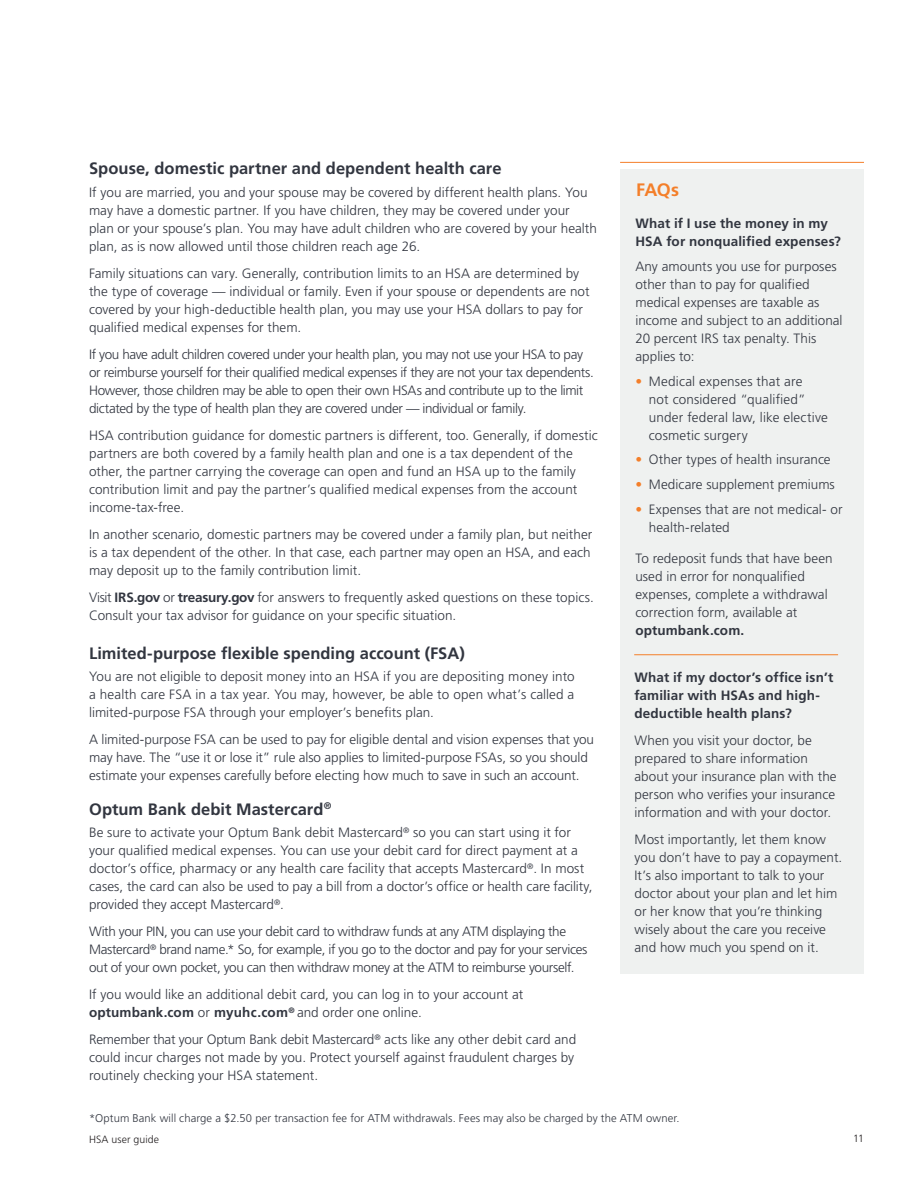
<style>
.page{position:relative;width:918px;height:1188px;background:#fff}
.page>*{position:absolute;margin:0;border:0;box-sizing:border-box;transform-origin:0 0}
.t1{font:700 18px "Frutiger LT Pro";color:#f47f2a}
.First_level_headin{font:700 16.5px "Frutiger LT Pro";color:#323640}
.Body_copy{font:300 13.5px/18px "Frutiger LT Pro";color:#323640}
.Body_copy-2{font:300 13.5px/18px "Frutiger LT Pro";letter-spacing:-.03em;color:#323640}
.Body_copy-3{font:300 13.5px/18px "Frutiger LT Pro";letter-spacing:-.025em;color:#323640}
.Body_copy-4{font:700 13.5px/18px "Frutiger LT Pro";letter-spacing:.01em;color:#323640}
.Body_copy-5{font:300 11.25px "Frutiger LT Pro";letter-spacing:.01em;color:#323640}
.Back_cvr_sign-off{font:300 10.5px "Frutiger LT Pro";letter-spacing:.01em;color:#231f20}
.s1{font-weight:700}
.s2{color:#f47f2a}
</style>
<div class="page">
<div style="left:620px;top:169px;width:244px;height:805px;background:#eff1f0"></div>
<hr style="left:620px;top:162px;width:244px;height:1px;background:#f47f2a">
<hr style="left:634px;top:654px;width:204px;height:1px;background:#f47f2a">
<p class="First_level_headin" style="left:89px;top:159px;width:414px">Spouse, domestic partner and dependent health care</p>
<p class="Body_copy" style="left:89px;top:183px;width:509px">If you are married, you and your spouse may be covered by different health plans. You may have a domestic partner. If you have children, they may be covered under your plan or your spouse’s plan. You may have adult children who are covered by your health plan, as is now allowed until those children reach age 26.</p>
<p class="Body_copy" style="left:89px;top:264px;width:502px">Family situations can vary. Generally, contribution limits to an HSA are determined by the type of coverage — individual or family. Even if your spouse or dependents are not covered by your high-deductible health plan, you may use your HSA dollars to pay for qualified medical expenses for them.</p>
<p class="Body_copy-2" style="left:89px;top:345px;width:506px">If you have adult children covered under your health plan, you may not use your HSA to pay or reimburse yourself for their qualified medical expenses if they are not your tax dependents.<br>However, those children may be able to open their own HSAs and contribute up to the limit dictated by the type of health plan they are covered under — individual or family.</p>
<p class="Body_copy" style="left:89px;top:426px;width:510px">HSA contribution guidance for domestic partners is different, too. Generally, if domestic partners are both covered by a family health plan and one is a tax dependent of the other, the partner carrying the coverage can open and fund an HSA up to the family contribution limit and pay the partner’s qualified medical expenses from the account income-tax-free.</p>
<p class="Body_copy" style="left:89px;top:525px;width:505px">In another scenario, domestic partners may be covered under a family plan, but neither is a tax dependent of the other. In that case, each partner may open an HSA, and each may deposit up to the family contribution limit.</p>
<p class="Body_copy" style="left:89px;top:588px;width:506px">Visit <span class="s1">IRS.gov</span> or <span class="s1">treasury.gov</span> for answers to frequently asked questions on these topics.<br>Consult your tax advisor for guidance on your specific situation.</p>
<p class="First_level_headin" style="left:89px;top:643px;width:377px">Limited-purpose flexible spending account (FSA)</p>
<p class="Body_copy" style="left:89px;top:668px;width:487px;text-align:justify">You are not eligible to deposit money into an HSA if you are depositing money into a health care FSA in a tax year. You may, however, be able to open what’s called a limited-purpose FSA through your employer’s benefits plan.</p>
<p class="Body_copy" style="left:89px;top:731px;width:506px">A limited-purpose FSA can be used to pay for eligible dental and vision expenses that you may have. The “use it or lose it” rule also applies to limited-purpose FSAs, so you should estimate your expenses carefully before electing how much to save in such an account.</p>
<p class="First_level_headin" style="left:89px;top:799px;width:244px">Optum Bank debit Mastercard<sup>®</sup></p>
<p class="Body_copy" style="left:89px;top:824px;width:505px">Be sure to activate your Optum Bank debit Mastercard<sup>®</sup> so you can start using it for your qualified medical expenses. You can use your debit card for direct payment at a doctor’s office, pharmacy or any health care facility that accepts Mastercard<sup>®</sup>. In most cases, the card can also be used to pay a bill from a doctor’s office or health care facility, provided they accept Mastercard<sup>®</sup>.</p>
<p class="Body_copy-3" style="left:89px;top:923px;width:500px">With your PIN, you can use your debit card to withdraw funds at any ATM displaying the<br>Mastercard<sup>®</sup> brand name.* So, for example, if you go to the doctor and pay for your services out of your own pocket, you can then withdraw money at the ATM to reimburse yourself.</p>
<p class="Body_copy" style="left:89px;top:986px;width:436px">If you would like an additional debit card, you can log in to your account at <span class="s1">optumbank.com</span> or <span class="s1">myuhc.com</span><sup>®</sup> and order one online.</p>
<p class="Body_copy" style="left:89px;top:1031px;width:489px">Remember that your Optum Bank debit Mastercard<sup>®</sup> acts like any other debit card and could incur charges not made by you. Protect yourself against fraudulent charges by routinely checking your HSA statement.</p>
<p class="Body_copy-5" style="left:89px;top:1112px;width:592px">*Optum Bank will charge a $2.50 per transaction fee for ATM withdrawals. Fees may also be charged by the ATM owner.</p>
<p class="t1" style="left:636px;top:179px;width:44px">FAQs</p>
<p class="Body_copy-4" style="left:635px;top:214px;width:207px">What if I use the money in my<br>HSA for nonqualified expenses?</p>
<p class="Body_copy" style="left:635px;top:257px;width:209px">Any amounts you use for purposes other than to pay for qualified medical expenses are taxable as income and subject to an additional<br>20 percent IRS tax penalty. This applies to:</p>
<p class="Body_copy" style="left:649px;top:372px;width:180px;text-indent:-14px"><span class="s2">•</span> Medical expenses that are<br>not considered “qualified” under federal law, like elective cosmetic surgery</p>
<p class="Body_copy" style="left:635px;top:451px;width:197px"><span class="s2">•</span> Other types of health insurance</p>
<p class="Body_copy" style="left:635px;top:476px;width:201px"><span class="s2">•</span> Medicare supplement premiums</p>
<p class="Body_copy" style="left:649px;top:500px;width:195px;text-indent:-14px"><span class="s2">•</span> Expenses that are not medical- or health-related</p>
<p class="Body_copy" style="left:635px;top:550px;width:199px">To redeposit funds that have been used in error for nonqualified expenses, complete a withdrawal correction form, available at <span class="s1">optumbank.com.</span></p>
<p class="Body_copy-4" style="left:634px;top:668px;width:200px">What if my doctor’s office isn’t familiar with HSAs and high&shy;deductible health plans?</p>
<p class="Body_copy" style="left:634px;top:731px;width:204px">When you visit your doctor, be prepared to share information about your insurance plan with the person who verifies your insurance information and with your doctor.</p>
<p class="Body_copy" style="left:634px;top:830px;width:209px">Most importantly, let them know you don’t have to pay a copayment.<br>It’s also important to talk to your doctor about your plan and let him or her know that you’re thinking wisely about the care you receive and how much you spend on it.</p>
<p class="Back_cvr_sign-off" style="left:89px;top:1133px;width:72px">HSA user guide</p>
<p class="Back_cvr_sign-off" style="left:853px;top:1132px;width:12px">11</p>
</div>
